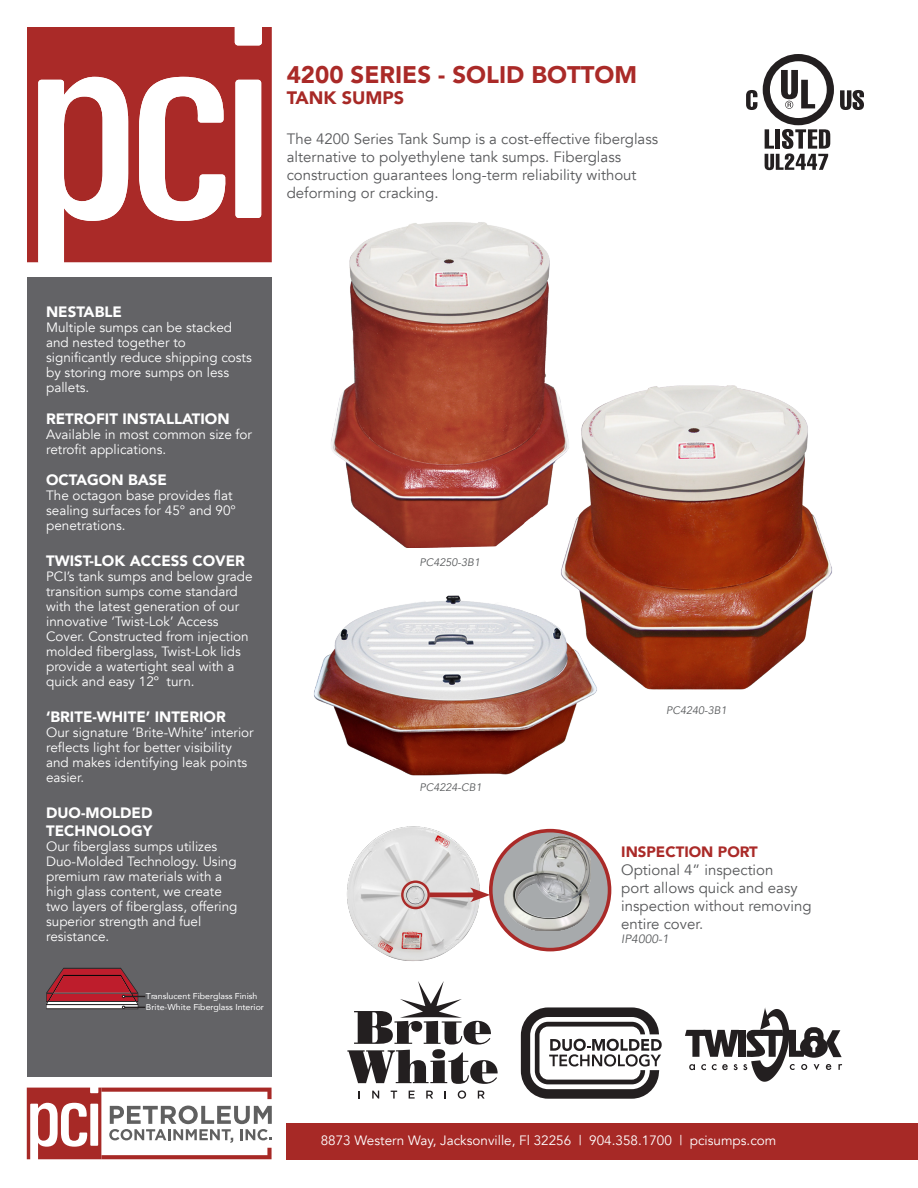
<style>
.page{position:relative;width:918px;height:1188px;background:#fff}
.page>*{position:absolute;margin:0;border:0;box-sizing:border-box;transform-origin:0 0}
.t1{font:900 24px "Avenir";color:#aa2a28}
.t2{font:900 18px "Avenir";color:#a72926}
.t3{font:15px/18px "Avenir";color:#57585a}
.t4{font:900 15px/18px "Avenir";color:#fff}
.t5{font:900 15px "Avenir";color:#aa2a28}
.t6{font:13.5px/15px "Avenir";color:#fff}
.t7{font:italic 12px "Avenir";color:#585a5c}
.t8{font:italic 10.8px "Avenir";color:#585a5c}
.t9{font:8.55px "Avenir";color:#fff}
</style>
<div class="page">
<div style="left:287px;top:1123px;width:631px;height:36px;background:#a72926"></div>
<div style="left:27px;top:27px;width:245px;height:235px;background:#aa2a28"></div>
<svg style="left:38px;top:77px;width:90px;height:185px"></svg>
<svg style="left:139px;top:77px;width:87px;height:144px"></svg>
<div style="left:235px;top:80px;width:26px;height:138px;background:#fff;border-radius:3px"></div>
<svg style="left:235px;top:27px;width:27px;height:18px"></svg>
<div style="left:27px;top:277px;width:245px;height:799px;background:#636366"></div>
<svg style="left:27px;top:1088px;width:245px;height:71px"></svg>
<svg style="left:347px;top:981px;width:151px;height:103px"></svg>
<svg style="left:372px;top:1091px;width:7px;height:8px"></svg>
<svg style="left:391px;top:1091px;width:6px;height:8px"></svg>
<svg style="left:409px;top:1091px;width:6px;height:8px"></svg>
<svg style="left:426px;top:1091px;width:7px;height:8px"></svg>
<svg style="left:458px;top:1090px;width:8px;height:9px"></svg>
<svg style="left:478px;top:1091px;width:7px;height:8px"></svg>
<svg style="left:685px;top:1007px;width:157px;height:75px"></svg>
<svg style="left:521px;top:1007px;width:141px;height:92px"></svg>
<svg style="left:46px;top:968px;width:99px;height:41px"></svg>
<svg style="left:746px;top:90px;width:11px;height:20px"></svg>
<svg style="left:840px;top:90px;width:24px;height:20px"></svg>
<svg style="left:763px;top:54px;width:71px;height:116px"></svg>
<img style="left:314px;top:595px;width:271px;height:181px">
<img style="left:331px;top:222px;width:219px;height:326px">
<img style="left:546px;top:372px;width:286px;height:327px">
<img style="left:347px;top:826px;width:143px;height:135px">
<div style="left:401px;top:881px;width:29px;height:28px;border:2px solid #aa2a28;border-radius:50%"></div>
<svg style="left:491px;top:831px;width:119px;height:119px;background:#a79a9b"></svg>
<div style="left:489px;top:829px;width:122px;height:122px;border:4px solid #aa2a28;border-radius:50%"></div>
<img style="left:505px;top:837px;width:86px;height:94px">
<hr style="left:429px;top:893px;width:49px;height:4px;background:#aa2a28">
<svg style="left:470px;top:888px;width:20px;height:14px"></svg>
<p class="t1" style="left:287px;top:54px;width:352px">4200 SERIES - SOLID BOTTOM</p>
<p class="t2" style="left:287px;top:82px;width:119px">TANK SUMPS</p>
<p class="t3" style="left:287px;top:130px;width:373px">The 4200 Series Tank Sump is a cost-effective fiberglass alternative to polyethylene tank sumps. Fiberglass construction guarantees long-term reliability without deforming or cracking.</p>
<p class="t4" style="left:46px;top:302px;width:77px">NESTABLE</p>
<p class="t6" style="left:46px;top:320px;width:207px">Multiple sumps can be stacked and nested together to significantly reduce shipping costs by storing more sumps on less pallets.</p>
<p class="t4" style="left:46px;top:409px;width:185px">RETROFIT INSTALLATION</p>
<p class="t6" style="left:46px;top:427px;width:208px">Available in most common size for retrofit applications.</p>
<p class="t4" style="left:46px;top:470px;width:122px">OCTAGON BASE</p>
<p class="t6" style="left:46px;top:488px;width:191px">The octagon base provides flat sealing surfaces for 45° and 90° penetrations.</p>
<p class="t4" style="left:46px;top:551px;width:200px">TWIST-LOK ACCESS COVER</p>
<p class="t6" style="left:46px;top:569px;width:208px">PCI’s tank sumps and below grade transition sumps come standard with the latest generation of our innovative ‘Twist-Lok’ Access<br>Cover. Constructed from injection molded fiberglass, Twist-Lok lids provide a watertight seal with a quick and easy 12º turn.</p>
<p class="t4" style="left:46px;top:707px;width:181px">‘BRITE-WHITE’ INTERIOR</p>
<p class="t6" style="left:46px;top:725px;width:209px">Our signature ‘Brite-White’ interior reflects light for better visibility and makes identifying leak points easier.</p>
<p class="t4" style="left:46px;top:803px;width:108px">DUO-MOLDED<br>TECHNOLOGY</p>
<p class="t6" style="left:46px;top:839px;width:193px">Our fiberglass sumps utilizes<br>Duo-Molded Technology. Using premium raw materials with a high glass content, we create two layers of fiberglass, offering superior strength and fuel resistance.</p>
<p class="t9" style="left:146px;top:989px;width:113px">Translucent Fiberglass Finish</p>
<p class="t9" style="left:146px;top:1000px;width:119px">Brite-White Fiberglass Interior</p>
<p class="t8" style="left:420px;top:556px;width:62px">PC4250-3B1</p>
<p class="t8" style="left:420px;top:780px;width:64px">PC4224-CB1</p>
<p class="t8" style="left:666px;top:704px;width:62px">PC4240-3B1</p>
<p class="t5" style="left:621px;top:839px;width:138px">INSPECTION PORT</p>
<p class="t3" style="left:621px;top:861px;width:192px">Optional 4” inspection<br>port allows quick and easy inspection without removing entire cover.</p>
<p class="t7" style="left:621px;top:932px;width:49px">IP4000-1</p>
<p class="t6" style="left:321px;top:1133px;width:457px">8873 Western Way, Jacksonville, Fl 32256 | 904.358.1700 | pcisumps.com</p>
</div>
